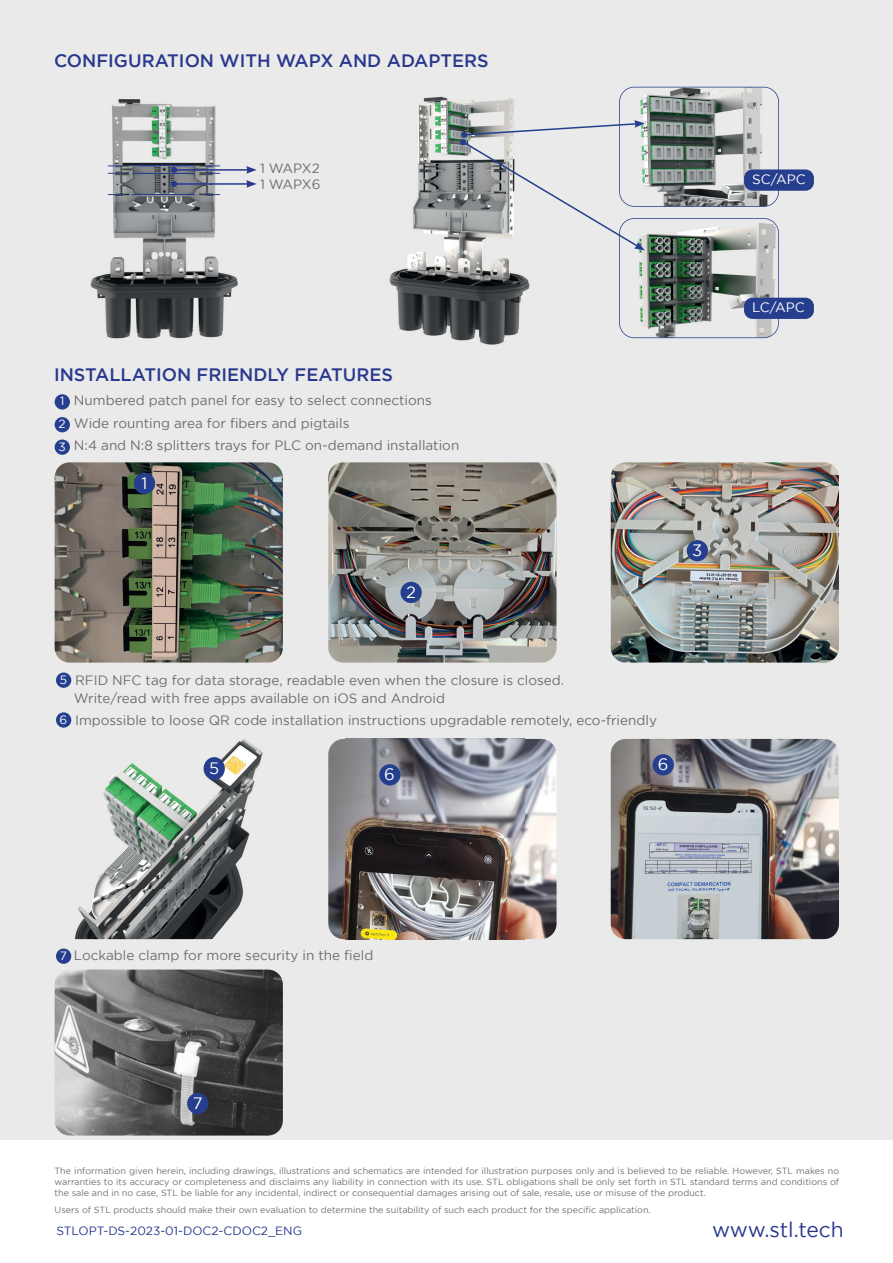
<style>
.page{position:relative;width:893px;height:1263px;background:#fff}
.page>*{position:absolute;margin:0;border:0;box-sizing:border-box;transform-origin:0 0}
.t1{font:21px "Gotham";letter-spacing:-.01em;color:#29388d}
.t2{font:500 18px "Gotham";color:#29388d}
.t3{font:16.5px "Gotham";color:#fff}
.t4{font:13.5px/18px "Gotham";color:#6c6d70}
.t5{font:13.5px "Gotham";color:#fff}
.t6{font:12px "Gotham";color:#29388d}
.t7{font:12px/22.6px "Gotham";color:#fff}
.t8{font:9px/10.8px "Gotham";color:#6e7173;text-align:justify}
.s1{font-size:12px;color:#fff}
</style>
<div class="page">
<div style="left:0;top:0;width:893px;height:1140px;background:#e9eae9"></div>
<div style="left:55px;top:394px;width:15px;height:15px;background:#253f8e;border-radius:50%"></div>
<div style="left:55px;top:417px;width:15px;height:15px;background:#253f8e;border-radius:50%"></div>
<div style="left:55px;top:439px;width:15px;height:16px;background:#253f8e;border-radius:50%"></div>
<img style="left:55px;top:969px;width:228px;height:166px">
<div style="left:187px;top:1093px;width:21px;height:21px;background:#253f8e;border-radius:50%"></div>
<div style="left:56px;top:672px;width:15px;height:16px;background:#253f8e;border-radius:50%"></div>
<div style="left:56px;top:712px;width:15px;height:16px;background:#253f8e;border-radius:50%"></div>
<div style="left:56px;top:948px;width:15px;height:16px;background:#253f8e;border-radius:50%"></div>
<img style="left:74px;top:739px;width:189px;height:200px">
<div style="left:204px;top:757px;width:21px;height:23px;background:#253f8e;border-radius:50%"></div>
<img style="left:611px;top:739px;width:228px;height:200px">
<div style="left:653px;top:754px;width:21px;height:21px;background:#253f8e;border-radius:50%"></div>
<img style="left:328px;top:462px;width:228px;height:201px">
<div style="left:400px;top:582px;width:22px;height:21px;background:#253f8e;border-radius:50%"></div>
<img style="left:611px;top:462px;width:228px;height:201px">
<div style="left:687px;top:540px;width:21px;height:21px;background:#253f8e;border-radius:50%"></div>
<img style="left:90px;top:99px;width:148px;height:240px">
<img style="left:389px;top:96px;width:115px;height:249px">
<hr style="left:133px;top:194px;width:62px;height:1px;background:#253f8e">
<svg style="left:204px;top:194px;width:16px;height:1px"></svg>
<svg style="left:108px;top:194px;width:16px;height:1px"></svg>
<hr style="left:133px;top:173px;width:62px;height:1px;background:#253f8e">
<svg style="left:204px;top:173px;width:16px;height:1px"></svg>
<svg style="left:108px;top:173px;width:16px;height:1px"></svg>
<hr style="left:133px;top:165px;width:62px;height:1px;background:#253f8e">
<svg style="left:204px;top:165px;width:16px;height:1px"></svg>
<svg style="left:108px;top:165px;width:16px;height:1px"></svg>
<hr style="left:174px;top:169px;width:74px;height:2px;background:#29388d">
<svg style="left:171px;top:166px;width:17px;height:7px"></svg>
<svg style="left:246px;top:166px;width:11px;height:8px"></svg>
<hr style="left:174px;top:183px;width:74px;height:2px;background:#29388d">
<svg style="left:171px;top:181px;width:6px;height:6px"></svg>
<svg style="left:246px;top:180px;width:11px;height:8px"></svg>
<img style="left:55px;top:462px;width:228px;height:201px">
<div style="left:134px;top:473px;width:21px;height:21px;background:#253f8e;border-radius:50%"></div>
<svg style="left:460px;top:87px;width:319px;height:251px"></svg>
<div style="left:744px;top:169px;width:70px;height:22px;background:#253f8e;border-radius:9px"></div>
<div style="left:744px;top:298px;width:70px;height:21px;background:#253f8e;border-radius:9px"></div>
<img style="left:328px;top:739px;width:228px;height:50px">
<img style="left:328px;top:789px;width:17px;height:150px">
<img style="left:525px;top:789px;width:31px;height:150px">
<img style="left:345px;top:739px;width:180px;height:200px">
<div style="left:379px;top:764px;width:21px;height:21px;background:#253f8e;border-radius:50%"></div>
<h2 class="t2" style="left:54px;top:51px;width:436px">CONFIGURATION WITH WAPX AND ADAPTERS</h2>
<h3 class="t4" style="left:260px;top:160px;width:62px;line-height:16.5px">1 WAPX2<br>1 WAPX6</h3>
<h2 class="t2" style="left:54px;top:364px;width:340px">INSTALLATION FRIENDLY FEATURES</h2>
<h3 class="t4" style="left:60px;top:391px;width:373px">• Numbered patch panel for easy to select connections</h3>
<h3 class="t4" style="left:60px;top:414px;width:290px">• Wide rounting area for fibers and pigtails</h3>
<h3 class="t4" style="left:60px;top:436px;width:400px">• N:4 and N:8 splitters trays for PLC on-demand installation</h3>
<h3 class="t7" style="left:58px;top:390px;width:9px">1<br>2<br>3</h3>
<h3 class="t3" style="left:141px;top:474px;width:7px">1</h3>
<h3 class="t3" style="left:406px;top:583px;width:11px">2</h3>
<h3 class="t3" style="left:692px;top:541px;width:12px">3</h3>
<h3 class="t4" style="left:74px;top:670px;width:492px;text-indent:-12px">• RFID NFC tag for data storage, readable even when the closure is closed.<br>Write/read with free apps available on iOS and Android</h3>
<h3 class="t4" style="left:62px;top:711px;width:597px">• Impossible to loose QR code installation instructions upgradable remotely, eco-friendly</h3>
<h3 class="t7" style="left:60px;top:668px;width:9px">5</h3>
<h3 class="t7" style="left:60px;top:708px;width:9px">6</h3>
<h3 class="t3" style="left:209px;top:759px;width:12px">5</h3>
<h3 class="t3" style="left:658px;top:755px;width:12px">6</h3>
<h3 class="t3" style="left:384px;top:765px;width:12px">6</h3>
<h3 class="t5" style="left:752px;top:172px;width:55px">SC/APC</h3>
<h3 class="t5" style="left:752px;top:300px;width:54px">LC/APC</h3>
<h3 class="t4" style="left:60px;top:946px;width:315px"><span class="s1">7</span>• Lockable clamp for more security in the field</h3>
<h3 class="t3" style="left:193px;top:1094px;width:11px">7</h3>
<p class="t8" style="left:55px;top:1165px;width:786px">The information given herein, including drawings, illustrations and schematics are intended for illustration purposes only and is believed to be reliable. However, STL makes no warranties to its accuracy or completeness and disclaims any liability in connection with its use. STL obligations shall be only set forth in STL standard terms and conditions of the sale and in no case, STL be liable for any incidental, indirect or consequential damages arising out of sale, resale, use or misuse of the product.</p>
<p class="t8" style="left:55px;top:1204px;width:598px">Users of STL products should make their own evaluation to determine the suitability of such each product for the specific application.</p>
<h3 class="t6" style="left:56px;top:1223px;width:247px">STLOPT-DS-2023-01-DOC2-CDOC2_ENG</h3>
<h1 class="t1" style="left:712px;top:1218px;width:133px">www.stl.tech</h1>
</div>
